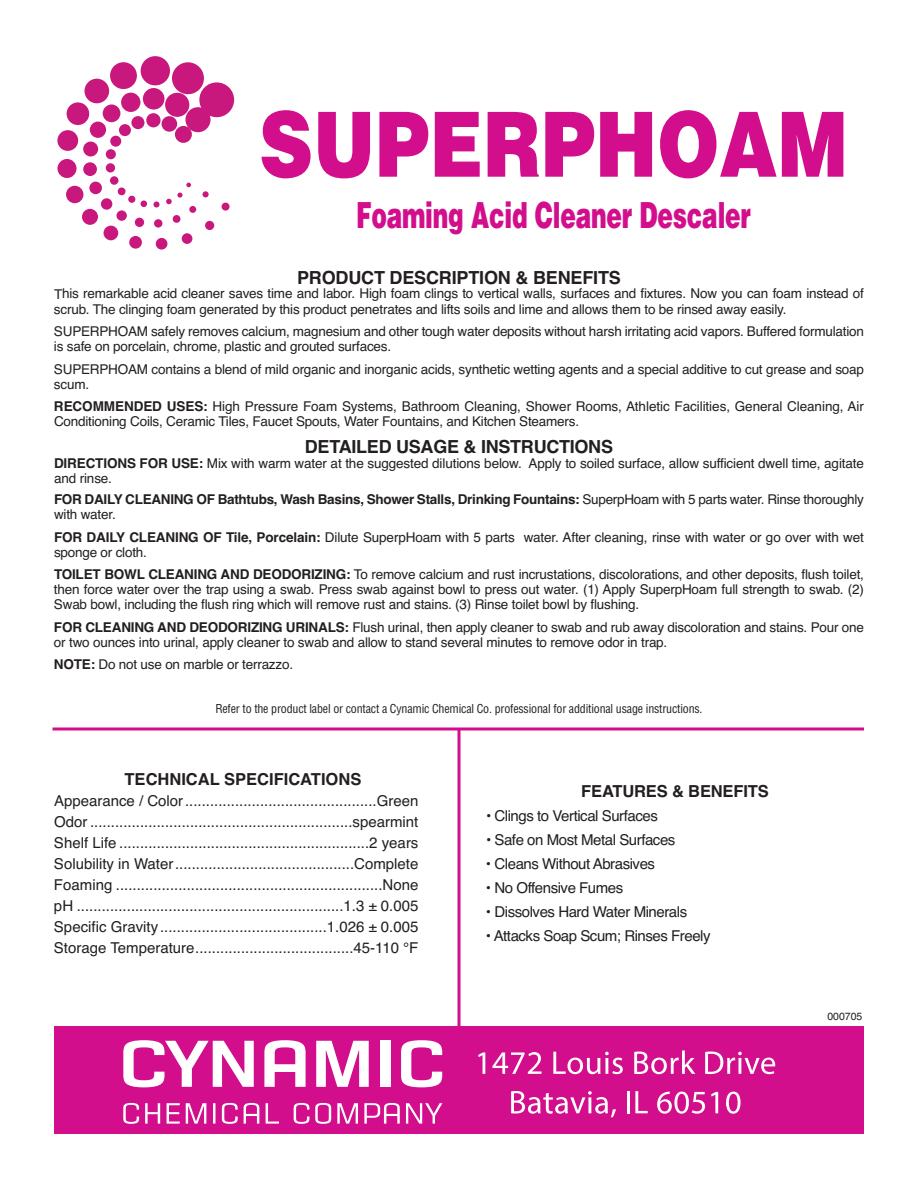
<style>
.page{position:relative;width:918px;height:1188px;background:#fff}
.page>*{position:absolute;margin:0;border:0;box-sizing:border-box;transform-origin:0 0}
.t1{font:900 90px "Helvetica";color:#d20e8c;scale:.83 1}
.t2{font:900 36px "Helvetica";letter-spacing:-.01em;color:#d20e8c;scale:.65 1}
.t3{font:700 18px "Helvetica";letter-spacing:-.01em;color:#231f20}
.t4{font:700 16.5px "Helvetica";color:#231f20}
.t5{font:15px/21px "Helvetica";letter-spacing:-.03em;color:#231f20;text-align:justify}
.t6{font:13.5px/15px "Helvetica";letter-spacing:-.015em;color:#231f20}
.t7{font:700 13.5px/15px "Helvetica";letter-spacing:-.02em;color:#231f20}
.t8{font:condensed 12px "Helvetica";letter-spacing:-.015em;color:#231f20}
.t9{font:10.5px "Helvetica";color:#231f20}
.s1{font-weight:700}
.s2{font-weight:400}
</style>
<div class="page">
<div style="left:54px;top:1026px;width:810px;height:108px;background:#d20e8c"></div>
<svg style="left:203px;top:191px;width:6px;height:6px"></svg>
<div style="left:189px;top:206px;width:7px;height:7px;background:#c9187d;border-radius:50%"></div>
<div style="left:173px;top:215px;width:7px;height:8px;background:#c9187d;border-radius:50%"></div>
<div style="left:154px;top:219px;width:8px;height:9px;background:#c9187d;border-radius:50%"></div>
<div style="left:135px;top:218px;width:9px;height:9px;background:#c9187d;border-radius:50%"></div>
<div style="left:117px;top:210px;width:10px;height:11px;background:#c9187d;border-radius:50%"></div>
<div style="left:101px;top:198px;width:11px;height:12px;background:#c9187d;border-radius:50%"></div>
<div style="left:89px;top:182px;width:13px;height:12px;background:#c9187d;border-radius:50%"></div>
<div style="left:83px;top:162px;width:14px;height:14px;background:#c9187d;border-radius:50%"></div>
<div style="left:83px;top:142px;width:15px;height:14px;background:#c9187d;border-radius:50%"></div>
<div style="left:90px;top:122px;width:16px;height:16px;background:#c9187d;border-radius:50%"></div>
<div style="left:103px;top:104px;width:17px;height:18px;background:#c9187d;border-radius:50%"></div>
<div style="left:121px;top:93px;width:19px;height:19px;background:#c9187d;border-radius:50%"></div>
<div style="left:143px;top:88px;width:21px;height:22px;background:#c9187d;border-radius:50%"></div>
<div style="left:165px;top:93px;width:24px;height:24px;background:#c9187d;border-radius:50%"></div>
<div style="left:185px;top:107px;width:26px;height:25px;background:#c9187d;border-radius:50%"></div>
<svg style="left:186px;top:183px;width:5px;height:4px"></svg>
<svg style="left:166px;top:193px;width:17px;height:11px"></svg>
<div style="left:153px;top:201px;width:7px;height:6px;background:#c9187d;border-radius:50%"></div>
<svg style="left:141px;top:201px;width:6px;height:6px"></svg>
<div style="left:128px;top:196px;width:7px;height:7px;background:#c9187d;border-radius:50%"></div>
<div style="left:118px;top:187px;width:8px;height:8px;background:#c9187d;border-radius:50%"></div>
<div style="left:110px;top:176px;width:8px;height:9px;background:#c9187d;border-radius:50%"></div>
<div style="left:106px;top:163px;width:9px;height:9px;background:#c9187d;border-radius:50%"></div>
<div style="left:106px;top:149px;width:10px;height:10px;background:#c9187d;border-radius:50%"></div>
<div style="left:110px;top:136px;width:11px;height:11px;background:#c9187d;border-radius:50%"></div>
<div style="left:119px;top:124px;width:12px;height:12px;background:#c9187d;border-radius:50%"></div>
<div style="left:131px;top:116px;width:13px;height:13px;background:#c9187d;border-radius:50%"></div>
<div style="left:146px;top:113px;width:15px;height:14px;background:#c9187d;border-radius:50%"></div>
<div style="left:162px;top:116px;width:15px;height:16px;background:#c9187d;border-radius:50%"></div>
<div style="left:175px;top:126px;width:17px;height:17px;background:#c9187d;border-radius:50%"></div>
<div style="left:222px;top:203px;width:8px;height:8px;background:#c9187d;border-radius:50%"></div>
<div style="left:205px;top:221px;width:9px;height:9px;background:#c9187d;border-radius:50%"></div>
<div style="left:182px;top:233px;width:10px;height:11px;background:#c9187d;border-radius:50%"></div>
<div style="left:156px;top:238px;width:11px;height:12px;background:#c9187d;border-radius:50%"></div>
<div style="left:129px;top:236px;width:13px;height:13px;background:#c9187d;border-radius:50%"></div>
<div style="left:104px;top:226px;width:14px;height:14px;background:#c9187d;border-radius:50%"></div>
<div style="left:82px;top:209px;width:16px;height:16px;background:#c9187d;border-radius:50%"></div>
<div style="left:66px;top:186px;width:17px;height:17px;background:#c9187d;border-radius:50%"></div>
<div style="left:57px;top:159px;width:20px;height:19px;background:#c9187d;border-radius:50%"></div>
<div style="left:57px;top:130px;width:21px;height:21px;background:#c9187d;border-radius:50%"></div>
<div style="left:67px;top:102px;width:22px;height:23px;background:#c9187d;border-radius:50%"></div>
<div style="left:85px;top:79px;width:24px;height:24px;background:#c9187d;border-radius:50%"></div>
<div style="left:110px;top:62px;width:27px;height:27px;background:#c9187d;border-radius:50%"></div>
<div style="left:141px;top:56px;width:29px;height:29px;background:#c9187d;border-radius:50%"></div>
<div style="left:172px;top:62px;width:32px;height:32px;background:#c9187d;border-radius:50%"></div>
<div style="left:199px;top:82px;width:35px;height:35px;background:#c9187d;border-radius:50%"></div>
<svg style="left:123px;top:1103px;width:319px;height:21px"></svg>
<svg style="left:123px;top:1040px;width:131px;height:47px"></svg>
<svg style="left:401px;top:1040px;width:41px;height:47px"></svg>
<div style="left:380px;top:1041px;width:11px;height:46px;background:#fff"></div>
<svg style="left:316px;top:1041px;width:53px;height:46px"></svg>
<svg style="left:264px;top:1040px;width:42px;height:47px"></svg>
<svg style="left:478px;top:1052px;width:7px;height:22px"></svg>
<svg style="left:492px;top:1052px;width:50px;height:22px"></svg>
<svg style="left:553px;top:1052px;width:70px;height:22px"></svg>
<svg style="left:634px;top:1051px;width:61px;height:23px"></svg>
<svg style="left:705px;top:1052px;width:70px;height:22px"></svg>
<svg style="left:511px;top:1091px;width:105px;height:26px"></svg>
<hr style="left:627px;top:1091px;width:3px;height:22px;background:#fff">
<svg style="left:635px;top:1091px;width:13px;height:22px"></svg>
<svg style="left:657px;top:1092px;width:48px;height:22px"></svg>
<svg style="left:711px;top:1092px;width:7px;height:21px"></svg>
<svg style="left:726px;top:1092px;width:15px;height:22px"></svg>
<hr style="left:53px;top:728px;width:811px;height:2px;background:#d20e8c">
<hr style="left:457px;top:729px;width:3px;height:307px;background:#d20e8c">
<h1 class="t1" style="left:259px;top:93px;width:711px">SUPERPHOAM</h1>
<h2 class="t2" style="left:356px;top:194px;width:609px">Foaming Acid Cleaner Descaler</h2>
<h3 class="t3" style="left:297px;top:267px;width:325px">PRODUCT DESCRIPTION &amp; BENEFITS</h3>
<p class="t6" style="left:54px;top:286px;width:812px">This remarkable acid cleaner saves time and labor. High foam clings to vertical walls, surfaces and fixtures. Now you can foam instead of scrub. The clinging foam generated by this product penetrates and lifts soils and lime and allows them to be rinsed away easily.</p>
<p class="t6" style="left:54px;top:324px;width:812px">SUPERPHOAM safely removes calcium, magnesium and other tough water deposits without harsh irritating acid vapors. Buffered formulation is safe on porcelain, chrome, plastic and grouted surfaces.</p>
<p class="t6" style="left:54px;top:361px;width:812px">SUPERPHOAM contains a blend of mild organic and inorganic acids, synthetic wetting agents and a special additive to cut grease and soap scum.</p>
<p class="t6" style="left:54px;top:399px;width:812px"><span class="s1">RECOMMENDED USES:</span> High Pressure Foam Systems, Bathroom Cleaning, Shower Rooms, Athletic Facilities, General Cleaning, Air<br>Conditioning Coils, Ceramic Tiles, Faucet Spouts, Water Fountains, and Kitchen Steamers.</p>
<h3 class="t3" style="left:305px;top:436px;width:310px">DETAILED USAGE &amp; INSTRUCTIONS</h3>
<p class="t6" style="left:54px;top:456px;width:811px"><span class="s1">DIRECTIONS FOR USE:</span> Mix with warm water at the suggested dilutions below. Apply to soiled surface, allow sufficient dwell time, agitate and rinse.</p>
<p class="t7" style="left:54px;top:492px;width:811px">FOR DAILY CLEANING OF BATHTUBS, WASH BASINS, SHOWER STALLS, DRINKING FOUNTAINS: <span class="s2">SuperpHoam with 5 parts water. Rinse thoroughly with water.</span></p>
<p class="t6" style="left:54px;top:529px;width:812px"><span class="s1">FOR DAILY CLEANING OF TILE, PORCELAIN:</span> Dilute SuperpHoam with 5 parts water. After cleaning, rinse with water or go over with wet sponge or cloth.</p>
<p class="t6" style="left:54px;top:567px;width:812px;text-align:justify"><span class="s1">TOILET BOWL CLEANING AND DEODORIZING:</span> To remove calcium and rust incrustations, discolorations, and other deposits, flush toilet, then force water over the trap using a swab. Press swab against bowl to press out water. (1) Apply SuperpHoam full strength to swab. (2)<br>Swab bowl, including the flush ring which will remove rust and stains. (3) Rinse toilet bowl by flushing.</p>
<p class="t6" style="left:54px;top:619px;width:811px"><span class="s1">FOR CLEANING AND DEODORIZING URINALS:</span> Flush urinal, then apply cleaner to swab and rub away discoloration and stains. Pour one or two ounces into urinal, apply cleaner to swab and allow to stand several minutes to remove odor in trap.</p>
<p class="t6" style="left:54px;top:657px;width:241px"><span class="s1">NOTE:</span> Do not use on marble or terrazzo.</p>
<p class="t8" style="left:215px;top:702px;width:489px">Refer to the product label or contact a Cynamic Chemical Co. professional for additional usage instructions.</p>
<p class="t4" style="left:125px;top:770px;width:238px">TECHNICAL SPECIFICATIONS</p>
<p class="t5" style="left:54px;top:790px;width:366px">Appearance / Color..............................................Green Odor ...............................................................spearmint Shelf Life ............................................................2 years Solubility in Water...........................................Complete Foaming ................................................................None pH ................................................................1.3 ± 0.005<br>Specific Gravity ........................................1.026 ± 0.005<br>Storage Temperature......................................45-110 °F</p>
<p class="t4" style="left:581px;top:782px;width:189px">FEATURES &amp; BENEFITS</p>
<p class="t5" style="left:486px;top:805px;width:173px">• Clings to Vertical Surfaces</p>
<p class="t5" style="left:486px;top:829px;width:191px">• Safe on Most Metal Surfaces</p>
<p class="t5" style="left:486px;top:853px;width:171px">• Cleans Without Abrasives</p>
<p class="t5" style="left:486px;top:877px;width:139px">• No Offensive Fumes</p>
<p class="t5" style="left:486px;top:901px;width:203px">• Dissolves Hard Water Minerals</p>
<p class="t5" style="left:486px;top:925px;width:226px">• Attacks Soap Scum; Rinses Freely</p>
<p class="t9" style="left:827px;top:1011px;width:37px">000705</p>
</div>
